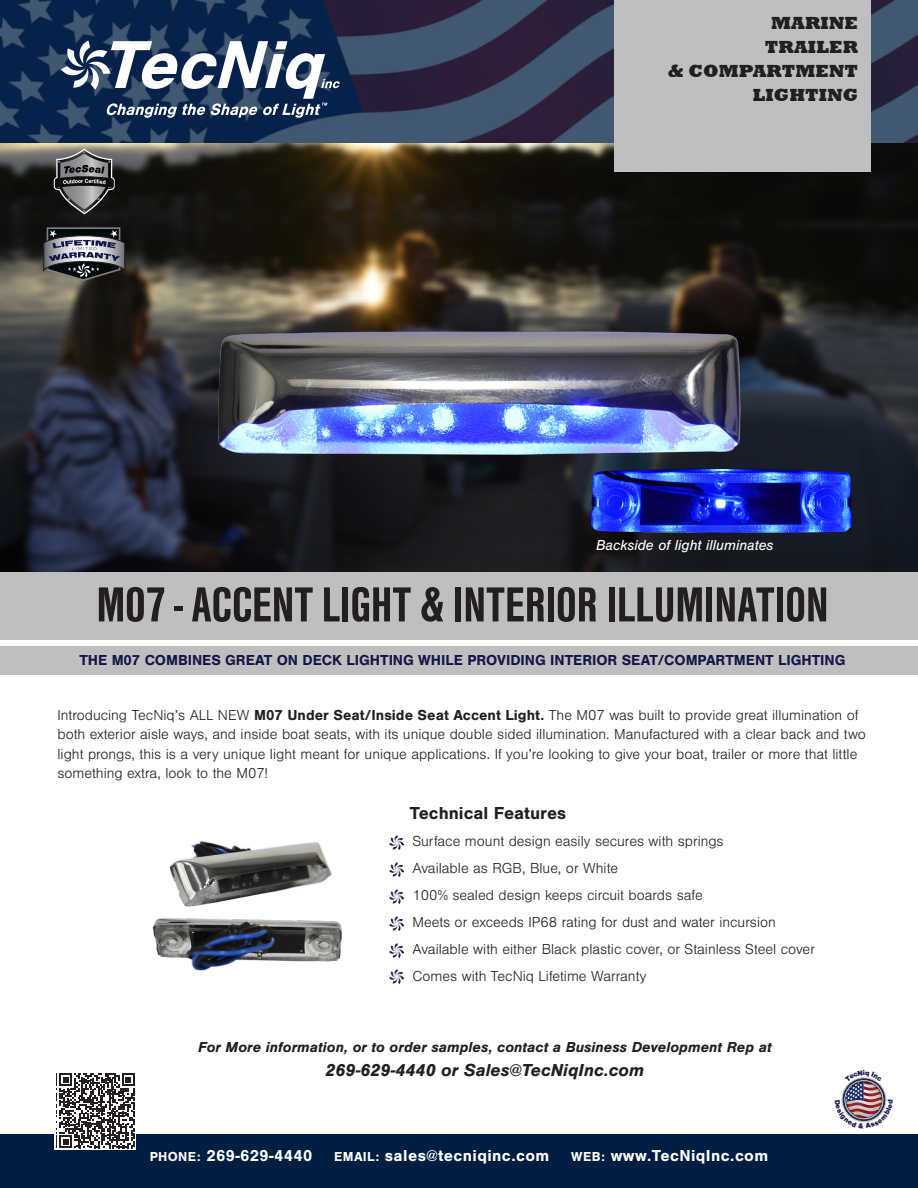
<style>
.page{position:relative;width:918px;height:1188px;background:#fff}
.page>*{position:absolute;margin:0;border:0;box-sizing:border-box;transform-origin:0 0}
.t1{font:700 51px "Nimbus San Con";letter-spacing:-.01em;color:#231f20}
.t2{font:800 18px/24px "Rockwell";letter-spacing:.01em;color:#231f20;text-align:right}
.t3{font:italic 700 18px "Nimbus San";color:#231f20}
.t4{font:700 18px "Nimbus San";color:#231f20}
.t5{font:700 16.5px "Nimbus San";letter-spacing:.025em;color:#fff}
.t6{font:300 15px/27px "Nimbus San";color:#231f20}
.t7{font:700 15px "Nimbus San";letter-spacing:-.005em;color:#141648}
.t8{font:italic 700 15px "Nimbus San";color:#231f20}
.t9{font:italic 15px "Nimbus San";color:#fff}
.s1{font-weight:700}
.s2{font-size:13.5px}
</style>
<div class="page">
<div style="left:0;top:1134px;width:918px;height:54px;background:#001e41"></div>
<img style="left:0;top:143px;width:918px;height:429px">
<div style="left:54px;top:1071px;width:79px;height:79px;background:#fff"></div>
<img style="left:0;top:0;width:918px;height:143px">
<div style="left:615px;top:0;width:256px;height:172px;background:#bfbfbf"></div>
<svg style="left:61px;top:40px;width:279px;height:78px"></svg>
<div style="left:58px;top:1071px;width:78px;height:79px;background:#fff"></div>
<svg style="left:56px;top:1073px;width:79px;height:75px"></svg>
<div style="left:0;top:572px;width:918px;height:68px;background:#bfbfbf"></div>
<div style="left:0;top:647px;width:918px;height:28px;background:#bfbfbf"></div>
<svg style="left:54px;top:148px;width:61px;height:66px;background:#5f5f5f"></svg>
<svg style="left:43px;top:227px;width:83px;height:55px;background:#5e5f64"></svg>
<img style="left:390px;top:835px;width:14px;height:14px">
<img style="left:390px;top:862px;width:14px;height:14px">
<img style="left:390px;top:889px;width:14px;height:14px">
<img style="left:390px;top:916px;width:14px;height:14px">
<img style="left:390px;top:943px;width:14px;height:14px">
<img style="left:390px;top:969px;width:14px;height:15px">
<img style="left:569px;top:453px;width:302px;height:97px">
<img style="left:199px;top:310px;width:559px;height:168px">
<img style="left:169px;top:840px;width:163px;height:64px">
<img style="left:152px;top:904px;width:190px;height:67px">
<svg style="left:841px;top:1077px;width:46px;height:45px"></svg>
<p class="t2" style="left:668px;top:11px;width:192px">MARINE<br>TRAILER<br>&amp; COMPARTMENT<br>LIGHTING</p>
<p class="t9" style="left:596px;top:537px;width:179px">Backside of light illuminates</p>
<h1 class="t1" style="left:96px;top:577px;width:734px">M07 - ACCENT LIGHT &amp; INTERIOR ILLUMINATION</h1>
<p class="t7" style="left:79px;top:651px;width:768px">THE M07 COMBINES GREAT ON DECK LIGHTING WHILE PROVIDING INTERIOR SEAT/COMPARTMENT LIGHTING</p>
<p class="t6" style="left:58px;top:705px;width:810px;line-height:19.5px">Introducing TecNiq’s ALL NEW <span class="s1">M07 Under Seat/Inside Seat Accent Light.</span> The M07 was built to provide great illumination of both exterior aisle ways, and inside boat seats, with its unique double sided illumination. Manufactured with a clear back and two light prongs, this is a very unique light meant for unique applications. If you’re looking to give your boat, trailer or more that little something extra, look to the M07!</p>
<p class="t4" style="left:410px;top:803px;width:158px">Technical Features</p>
<p class="t6" style="left:412px;top:828px;width:404px">Surface mount design easily secures with springs<br>Available as RGB, Blue, or White<br>100% sealed design keeps circuit boards safe<br>Meets or exceeds IP68 rating for dust and water incursion Available with either Black plastic cover, or Stainless Steel cover Comes with TecNiq Lifetime Warranty</p>
<p class="t8" style="left:198px;top:1038px;width:575px">For More information, or to order samples, contact a Business Development Rep at</p>
<p class="t3" style="left:325px;top:1059px;width:320px">269-629-4440 or Sales@TecNiqInc.com</p>
<p class="t5" style="left:150px;top:1146px;width:164px"><span class="s2">PHONE:</span> 269-629-4440</p>
<p class="t5" style="left:334px;top:1146px;width:217px"><span class="s2">EMAIL:</span> sales@tecniqinc.com</p>
<p class="t5" style="left:571px;top:1146px;width:199px"><span class="s2">WEB:</span> www.TecNiqInc.com</p>
</div>
